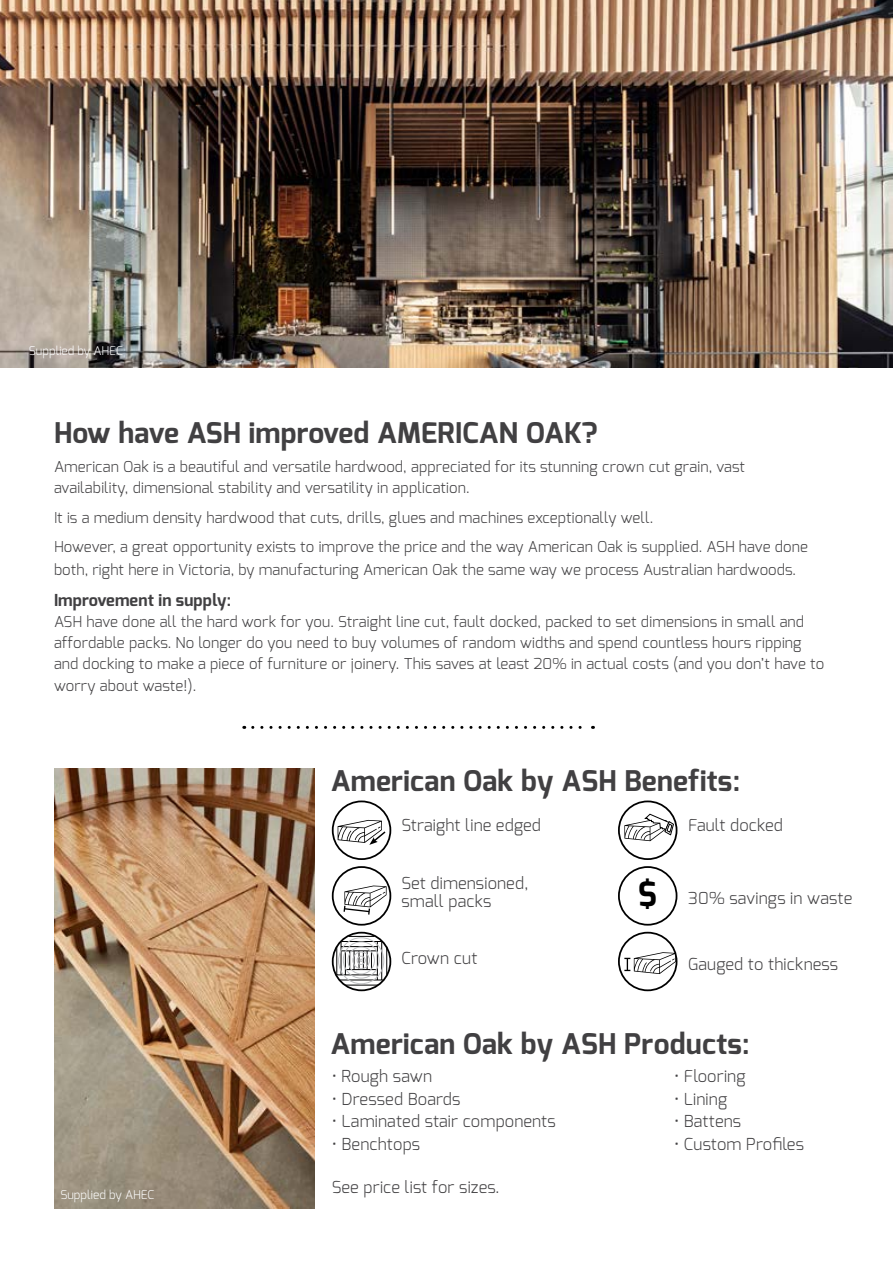
<style>
.page{position:relative;width:893px;height:1263px;background:#fff}
.page>*{position:absolute;margin:0;border:0;box-sizing:border-box;transform-origin:0 0}
.t1{font:700 33.45px "Exo";color:#000}
.t2{font:700 28.5px "Exo";letter-spacing:.01em;color:#414042}
.t3{font:300 16.5px/18px "Exo";letter-spacing:.01em;color:#414042}
.t4{font:700 16.5px "Exo";letter-spacing:.01em;color:#414042}
.t5{font:300 15px/21px "Exo";letter-spacing:.01em;color:#414042}
.t6{font:300 12px "Exo";color:#fff}
</style>
<div class="page">
<img style="left:0;top:0;width:893px;height:368px">
<img style="left:55px;top:768px;width:260px;height:441px">
<svg style="left:253px;top:726px;width:340px;height:3px"></svg>
<svg style="left:338px;top:820px;width:49px;height:25px"></svg>
<div style="left:332px;top:800px;width:59px;height:60px;border:2px solid #000;border-radius:50%"></div>
<div style="left:618px;top:866px;width:59px;height:59px;border:2px solid #000;border-radius:50%"></div>
<div style="left:618px;top:932px;width:59px;height:59px;border:2px solid #000;border-radius:50%"></div>
<svg style="left:624px;top:952px;width:52px;height:22px"></svg>
<svg style="left:343px;top:885px;width:44px;height:31px"></svg>
<div style="left:332px;top:866px;width:59px;height:59px;border:2px solid #000;border-radius:50%"></div>
<div style="left:332px;top:932px;width:59px;height:59px;border:2px solid #000;border-radius:50%"></div>
<div style="left:618px;top:800px;width:59px;height:60px;border:2px solid #000;border-radius:50%"></div>
<svg style="left:624px;top:814px;width:50px;height:27px"></svg>
<svg style="left:386px;top:946px;width:1px;height:29px"></svg>
<hr style="left:341px;top:941px;width:40px;height:1px;background:#000">
<hr style="left:340px;top:980px;width:43px;height:1px;background:#000">
<svg style="left:348px;top:936px;width:27px;height:1px"></svg>
<hr style="left:345px;top:985px;width:33px;height:1px;background:#000">
<hr style="left:341px;top:941px;width:1px;height:34px;background:#000">
<hr style="left:377px;top:941px;width:1px;height:39px;background:#000">
<hr style="left:381px;top:942px;width:1px;height:38px;background:#000">
<svg style="left:336px;top:946px;width:42px;height:29px"></svg>
<div style="left:357px;top:956px;width:8px;height:9px;border:1px solid #bec0c2;border-radius:50%"></div>
<div style="left:353px;top:952px;width:17px;height:17px;border:1px solid #bec0c2;border-radius:50%"></div>
<div style="left:348px;top:947px;width:27px;height:27px;border:1px solid #bec0c2;border-radius:50%"></div>
<div style="left:343px;top:942px;width:36px;height:36px;border:1px solid #bec0c2;border-radius:50%"></div>
<div style="left:338px;top:937px;width:46px;height:47px;border:1px solid #bec0c2;border-radius:50%"></div>
<p class="t6" style="left:29px;top:343px;width:96px">Supplied by AHEC</p>
<h2 class="t2" style="left:54px;top:414px;width:545px">How have ASH improved AMERICAN OAK?</h2>
<p class="t5" style="left:54px;top:456px;width:693px">American Oak is a beautiful and versatile hardwood, appreciated for its stunning crown cut grain, vast availability, dimensional stability and versatility in application.</p>
<p class="t5" style="left:54px;top:502px;width:755px;line-height:29.5px">It is a medium density hardwood that cuts, drills, glues and machines exceptionally well.<br>However, a great opportunity exists to improve the price and the way American Oak is supplied. ASH have done</p>
<p class="t5" style="left:54px;top:559px;width:744px">both, right here in Victoria, by manufacturing American Oak the same way we process Australian hardwoods.</p>
<p class="t4" style="left:54px;top:589px;width:179px">Improvement in supply:</p>
<p class="t5" style="left:54px;top:611px;width:772px">ASH have done all the hard work for you. Straight line cut, fault docked, packed to set dimensions in small and affordable packs. No longer do you need to buy volumes of random widths and spend countless hours ripping and docking to make a piece of furniture or joinery. This saves at least 20% in actual costs (and you don’t have to</p>
<p class="t5" style="left:54px;top:675px;width:144px">worry about waste!).</p>
<h2 class="t2" style="left:331px;top:762px;width:411px">American Oak by ASH Benefits:</h2>
<p class="t3" style="left:401px;top:816px;width:141px">Straight line edged</p>
<p class="t3" style="left:688px;top:816px;width:96px">Fault docked</p>
<p class="t3" style="left:401px;top:873px;width:128px">Set dimensioned, small packs</p>
<h1 class="t1" style="left:638px;top:873px;width:21px">$</h1>
<p class="t3" style="left:688px;top:889px;width:166px">30% savings in waste</p>
<p class="t3" style="left:401px;top:949px;width:78px">Crown cut</p>
<p class="t3" style="left:688px;top:955px;width:152px">Gauged to thickness</p>
<h2 class="t2" style="left:331px;top:1025px;width:421px">American Oak by ASH Products:</h2>
<p class="t6" style="left:60px;top:1187px;width:96px">Supplied by AHEC</p>
<p class="t3" style="left:332px;top:1067px;width:102px">• Rough sawn</p>
<p class="t3" style="left:332px;top:1090px;width:130px">• Dressed Boards</p>
<p class="t3" style="left:332px;top:1112px;width:225px">• Laminated stair components</p>
<p class="t3" style="left:332px;top:1135px;width:90px">• Benchtops</p>
<p class="t3" style="left:332px;top:1178px;width:169px">See price list for sizes.</p>
<p class="t3" style="left:674px;top:1067px;width:73px">• Flooring</p>
<p class="t3" style="left:674px;top:1090px;width:55px">• Lining</p>
<p class="t3" style="left:674px;top:1112px;width:69px">• Battens</p>
<p class="t3" style="left:674px;top:1135px;width:132px">• Custom Profiles</p>
</div>
